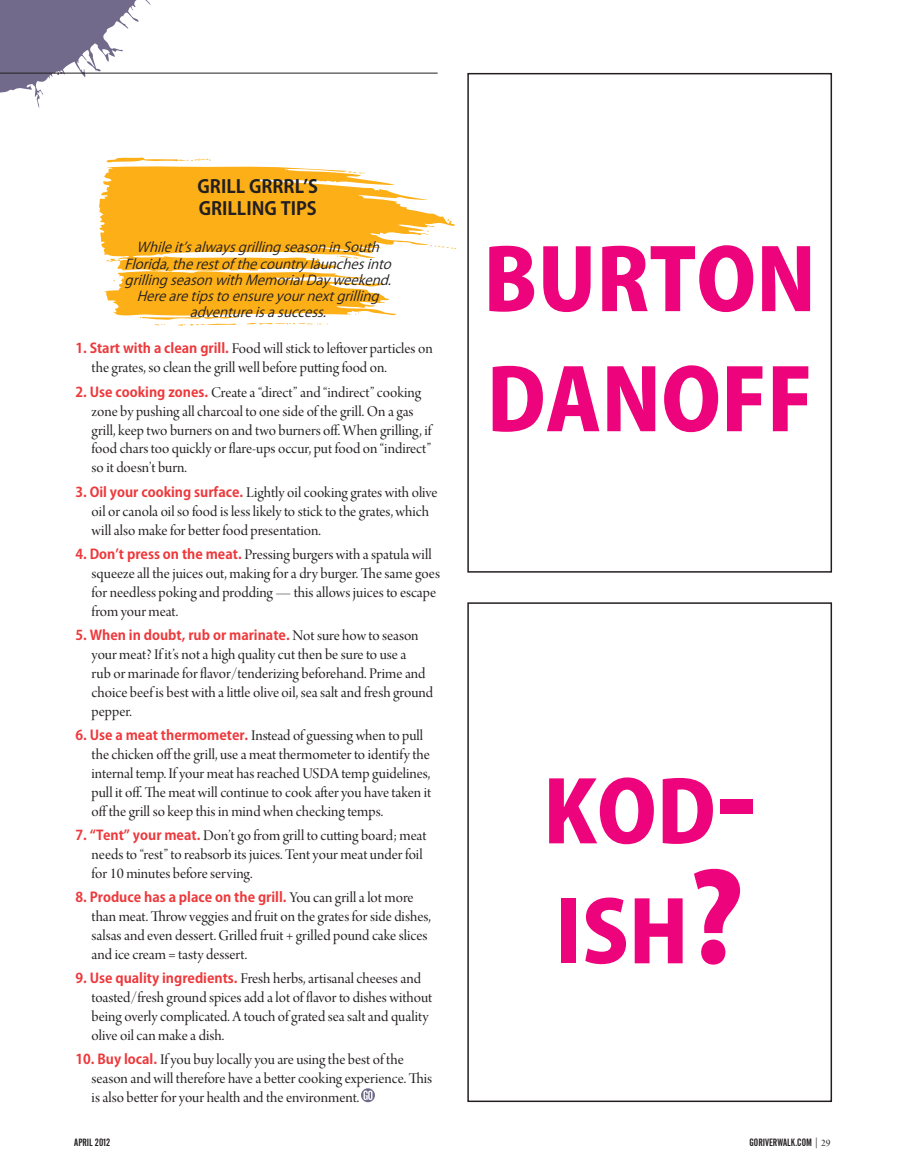
<style>
.page{position:relative;width:905px;height:1175px;background:#fff}
.page>*{position:absolute;margin:0;border:0;box-sizing:border-box;transform-origin:0 0}
.t1{font:800 84px/120px "Koz Go Pro";color:#ed037c}
.t2{font:700 18px/21.6px "Koz Go Pro";color:#231f20}
.t3{font:15.75px/18.9px "Arno Pro Display";color:#231f20}
.t4{font:italic 13.5px/16.2px "Koz Go Pro";color:#231f20;text-align:center}
.t5{font:700 13.5px "Koz Go Pro";color:#ed393c}
.t6{font:10.5px "Alternate Gothic No 2 BT";color:#231f20}
.s1{font-family:"Koz Go Pro";font-weight:700;font-size:13.5px;color:#ed393c}
.s2{font-family:"Arno Pro Display";font-weight:400;font-size:15.75px;color:#231f20}
.s3{font-size:120px}
.s4{font-family:"Arno Pro Display"}
</style>
<div class="page">
<svg style="left:0;top:0;width:193px;height:108px"></svg>
<svg style="left:99px;top:157px;width:358px;height:169px;fill:#fcaf17"></svg>
<hr style="left:0;top:73px;width:437px;height:1px;background:#231f20">
<div style="left:467px;top:73px;width:365px;height:499px;border:2px solid #231f20"></div>
<div style="left:467px;top:602px;width:365px;height:500px;border:2px solid #231f20"></div>
<svg style="left:361px;top:1088px;width:14px;height:14px"></svg>
<svg style="left:363px;top:1090px;width:9px;height:10px"></svg>
<p class="t2" style="left:197px;top:177px;width:122px">Grill Grrrl’s<br>Grilling Tips</p>
<p class="t4" style="left:125px;top:240px;width:273px">Whileit’salwaysgrillingseasoninSouth Florida,therestofthecountrylaunchesinto grillingseasonwithMemorialDayweekend.<br>Herearetipstoensureyournextgrilling adventureisasuccess.</p>
<h1 class="t1" style="left:483px;top:226px;width:334px">BURTON<br>DANOFF</h1>
<p class="t3" style="left:92px;top:340px;width:343px;text-indent:-16px"><span class="s1">1. Start with a clean grill.</span> Food will stick to leftover particles on the grates, so clean the grill well before putting food on.</p>
<p class="t3" style="left:92px;top:383px;width:341px;text-indent:-16px"><span class="s1">2. Use cooking zones.</span> Create a “direct” and “indirect” cooking zone by pushing all charcoal to one side of the grill. On a gas grill, keep two burners on and two burners off. When grilling, if food chars too quickly or flare-ups occur, put food on “indirect” so it doesn’t burn.</p>
<p class="t3" style="left:92px;top:483px;width:347px;text-indent:-16px"><span class="s1">3. Oil your cooking surface.</span> Lightly oil cooking grates with olive oil or canola oil so food is less likely to stick to the grates, which will also make for better food presentation.</p>
<p class="t3" style="left:92px;top:545px;width:350px;text-indent:-16px"><span class="s1">4. Don’t press on the meat.</span> Pressing burgers with a spatula will squeeze all the juices out, making for a dry burger. The same goes for needless poking and prodding — this allows juices to escape from your meat.</p>
<p class="t5" style="left:75px;top:626px;width:345px">5. When in doubt, rub or marinate. <span class="s2">Not sure how to season</span></p>
<p class="t3" style="left:92px;top:645px;width:343px">your meat? If it’s not a high quality cut then be sure to use a<br>rub or marinade for flavor/tenderizing beforehand. Prime and choice beef is best with a little olive oil, sea salt and fresh ground pepper.</p>
<p class="t3" style="left:92px;top:726px;width:341px;text-indent:-16px"><span class="s1">6. Use a meat thermometer.</span> Instead of guessing when to pull the chicken off the grill, use a meat thermometer to identify the internal temp. If your meat has reached USDA temp guidelines, pull it off. The meat will continue to cook after you have taken it off the grill so keep this in mind when checking temps.</p>
<p class="t3" style="left:92px;top:826px;width:336px;text-indent:-16px"><span class="s1">7. “Tent” your meat.</span> Don’t go from grill to cutting board; meat needs to “rest” to reabsorb its juices. Tent your meat under foil for 10 minutes before serving.</p>
<p class="t5" style="left:75px;top:888px;width:340px">8. Produce has a place on the grill. <span class="s2">You can grill a lot more</span></p>
<p class="t3" style="left:92px;top:908px;width:341px">than meat. Throw veggies and fruit on the grates for side dishes, salsas and even dessert. Grilled fruit + grilled pound cake slices and ice cream = tasty dessert.</p>
<p class="t3" style="left:92px;top:970px;width:342px;text-indent:-16px"><span class="s1">9. Use quality ingredients.</span> Fresh herbs, artisanal cheeses and toasted/fresh ground spices add a lot of flavor to dishes without being overly complicated. A touch of grated sea salt and quality olive oil can make a dish.</p>
<p class="t3" style="left:92px;top:1051px;width:342px;text-indent:-16px"><span class="s1">10. Buy local.</span> If you buy locally you are using the best of the season and will therefore have a better cooking experience. This is also better for your health and the environment.</p>
<h1 class="t1" style="left:543px;top:758px;width:214px">KOD<span class="s3">-<br></span>ISH<span class="s3">?</span></h1>
<p class="t6" style="left:74px;top:1136px;width:37px">APRIL 2012</p>
<p class="t6" style="left:749px;top:1136px;width:83px">GORIVERWALK.COM <span class="s4">| 29</span></p>
</div>
